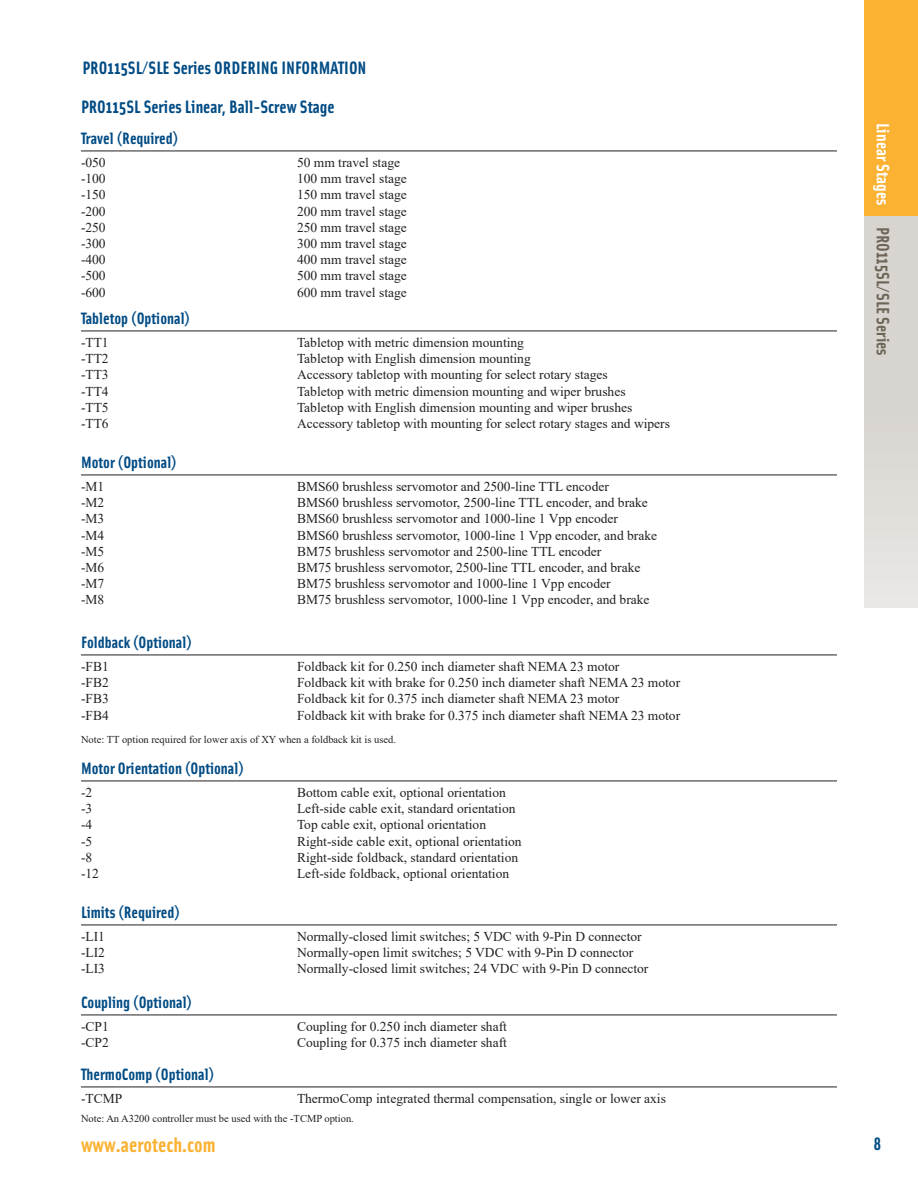
<style>
.page{position:relative;width:918px;height:1188px;background:#fff}
.page>*{position:absolute;margin:0;border:0;box-sizing:border-box;transform-origin:0 0}
.t1{font:700 21px "Solex OT";color:#fbb131}
.Page_Headers{font:700 18px "Solex OT";color:#004b84}
.t2{font:700 18px "Solex OT";color:#6d6658}
.Ordering_Info_Bold{font:700 16.5px "Solex OT";color:#004b84}
.Ordering_Info_Text{font:13.5px "Times New Roman";color:#231f20}
.Ordering_Info_Notes{font:10.5px "Times New Roman";color:#231f20}
.s1{color:#fff}
</style>
<div class="page">
<div style="left:864px;top:216px;width:54px;height:391px;background:linear-gradient(to bottom,#d3cfc9,#e6e3e0)"></div>
<div style="left:864px;top:0;width:54px;height:216px;background:#fbb131"></div>
<hr style="left:81px;top:151px;width:756px;height:1px;background:#231f20">
<hr style="left:81px;top:331px;width:756px;height:1px;background:#231f20">
<hr style="left:81px;top:475px;width:756px;height:1px;background:#231f20">
<hr style="left:81px;top:655px;width:756px;height:1px;background:#231f20">
<hr style="left:81px;top:781px;width:756px;height:1px;background:#231f20">
<hr style="left:81px;top:925px;width:756px;height:1px;background:#231f20">
<hr style="left:81px;top:1015px;width:756px;height:1px;background:#231f20">
<hr style="left:81px;top:1087px;width:756px;height:1px;background:#231f20">
<p class="Page_Headers" style="left:82px;top:56px;width:286px">PRO115SL/SLE Series ORDERING INFORMATION</p>
<p class="Page_Headers" style="left:81px;top:95px;width:255px">PRO115SL Series Linear, Ball-Screw Stage</p>
<p class="Ordering_Info_Bold" style="left:81px;top:128px;width:99px">Travel (Required)</p>
<p class="Ordering_Info_Text" style="left:81px;top:153px;width:26px">-050</p>
<p class="Ordering_Info_Text" style="left:297px;top:153px;width:105px">50 mm travel stage</p>
<p class="Ordering_Info_Text" style="left:81px;top:169px;width:26px">-100</p>
<p class="Ordering_Info_Text" style="left:297px;top:169px;width:111px">100 mm travel stage</p>
<p class="Ordering_Info_Text" style="left:81px;top:185px;width:26px">-150</p>
<p class="Ordering_Info_Text" style="left:297px;top:185px;width:111px">150 mm travel stage</p>
<p class="Ordering_Info_Text" style="left:81px;top:202px;width:26px">-200</p>
<p class="Ordering_Info_Text" style="left:297px;top:202px;width:111px">200 mm travel stage</p>
<p class="Ordering_Info_Text" style="left:81px;top:218px;width:26px">-250</p>
<p class="Ordering_Info_Text" style="left:297px;top:218px;width:111px">250 mm travel stage</p>
<p class="Ordering_Info_Text" style="left:81px;top:234px;width:26px">-300</p>
<p class="Ordering_Info_Text" style="left:297px;top:234px;width:111px">300 mm travel stage</p>
<p class="Ordering_Info_Text" style="left:81px;top:250px;width:26px">-400</p>
<p class="Ordering_Info_Text" style="left:297px;top:250px;width:111px">400 mm travel stage</p>
<p class="Ordering_Info_Text" style="left:81px;top:266px;width:26px">-500</p>
<p class="Ordering_Info_Text" style="left:297px;top:266px;width:111px">500 mm travel stage</p>
<p class="Ordering_Info_Text" style="left:81px;top:283px;width:26px">-600</p>
<p class="Ordering_Info_Text" style="left:297px;top:283px;width:111px">600 mm travel stage</p>
<p class="Ordering_Info_Bold" style="left:81px;top:308px;width:111px">Tabletop (Optional)</p>
<p class="Ordering_Info_Text" style="left:81px;top:333px;width:29px">-TT1</p>
<p class="Ordering_Info_Text" style="left:297px;top:333px;width:229px">Tabletop with metric dimension mounting</p>
<p class="Ordering_Info_Text" style="left:81px;top:349px;width:29px">-TT2</p>
<p class="Ordering_Info_Text" style="left:297px;top:349px;width:235px">Tabletop with English dimension mounting</p>
<p class="Ordering_Info_Text" style="left:81px;top:365px;width:29px">-TT3</p>
<p class="Ordering_Info_Text" style="left:297px;top:365px;width:312px">Accessory tabletop with mounting for select rotary stages</p>
<p class="Ordering_Info_Text" style="left:81px;top:382px;width:29px">-TT4</p>
<p class="Ordering_Info_Text" style="left:297px;top:382px;width:330px">Tabletop with metric dimension mounting and wiper brushes</p>
<p class="Ordering_Info_Text" style="left:81px;top:398px;width:29px">-TT5</p>
<p class="Ordering_Info_Text" style="left:297px;top:398px;width:337px">Tabletop with English dimension mounting and wiper brushes</p>
<p class="Ordering_Info_Text" style="left:81px;top:414px;width:29px">-TT6</p>
<p class="Ordering_Info_Text" style="left:297px;top:414px;width:375px">Accessory tabletop with mounting for select rotary stages and wipers</p>
<p class="Ordering_Info_Bold" style="left:81px;top:452px;width:97px">Motor (Optional)</p>
<p class="Ordering_Info_Text" style="left:81px;top:477px;width:25px">-M1</p>
<p class="Ordering_Info_Text" style="left:297px;top:477px;width:313px">BMS60 brushless servomotor and 2500-line TTL encoder</p>
<p class="Ordering_Info_Text" style="left:81px;top:493px;width:25px">-M2</p>
<p class="Ordering_Info_Text" style="left:297px;top:493px;width:352px">BMS60 brushless servomotor, 2500-line TTL encoder, and brake</p>
<p class="Ordering_Info_Text" style="left:81px;top:509px;width:25px">-M3</p>
<p class="Ordering_Info_Text" style="left:297px;top:509px;width:323px">BMS60 brushless servomotor and 1000-line 1 Vpp encoder</p>
<p class="Ordering_Info_Text" style="left:81px;top:526px;width:25px">-M4</p>
<p class="Ordering_Info_Text" style="left:297px;top:526px;width:362px">BMS60 brushless servomotor, 1000-line 1 Vpp encoder, and brake</p>
<p class="Ordering_Info_Text" style="left:81px;top:542px;width:25px">-M5</p>
<p class="Ordering_Info_Text" style="left:297px;top:542px;width:306px">BM75 brushless servomotor and 2500-line TTL encoder</p>
<p class="Ordering_Info_Text" style="left:81px;top:558px;width:25px">-M6</p>
<p class="Ordering_Info_Text" style="left:297px;top:558px;width:345px">BM75 brushless servomotor, 2500-line TTL encoder, and brake</p>
<p class="Ordering_Info_Text" style="left:81px;top:574px;width:25px">-M7</p>
<p class="Ordering_Info_Text" style="left:297px;top:574px;width:315px">BM75 brushless servomotor and 1000-line 1 Vpp encoder</p>
<p class="Ordering_Info_Text" style="left:81px;top:590px;width:25px">-M8</p>
<p class="Ordering_Info_Text" style="left:297px;top:590px;width:354px">BM75 brushless servomotor, 1000-line 1 Vpp encoder, and brake</p>
<p class="Ordering_Info_Bold" style="left:81px;top:632px;width:112px">Foldback (Optional)</p>
<p class="Ordering_Info_Text" style="left:81px;top:657px;width:29px">-FB1</p>
<p class="Ordering_Info_Text" style="left:297px;top:657px;width:324px">Foldback kit for 0.250 inch diameter shaft NEMA 23 motor</p>
<p class="Ordering_Info_Text" style="left:81px;top:673px;width:29px">-FB2</p>
<p class="Ordering_Info_Text" style="left:297px;top:673px;width:385px">Foldback kit with brake for 0.250 inch diameter shaft NEMA 23 motor</p>
<p class="Ordering_Info_Text" style="left:81px;top:689px;width:29px">-FB3</p>
<p class="Ordering_Info_Text" style="left:297px;top:689px;width:324px">Foldback kit for 0.375 inch diameter shaft NEMA 23 motor</p>
<p class="Ordering_Info_Text" style="left:81px;top:706px;width:29px">-FB4</p>
<p class="Ordering_Info_Text" style="left:297px;top:706px;width:385px">Foldback kit with brake for 0.375 inch diameter shaft NEMA 23 motor</p>
<p class="Ordering_Info_Notes" style="left:81px;top:732px;width:317px">Note: TT option required for lower axis of XY when a foldback kit is used.</p>
<p class="Ordering_Info_Bold" style="left:81px;top:758px;width:164px">Motor Orientation (Optional)</p>
<p class="Ordering_Info_Text" style="left:81px;top:783px;width:13px">-2</p>
<p class="Ordering_Info_Text" style="left:297px;top:783px;width:210px">Bottom cable exit, optional orientation</p>
<p class="Ordering_Info_Text" style="left:81px;top:799px;width:13px">-3</p>
<p class="Ordering_Info_Text" style="left:297px;top:799px;width:220px">Left-side cable exit, standard orientation</p>
<p class="Ordering_Info_Text" style="left:81px;top:815px;width:13px">-4</p>
<p class="Ordering_Info_Text" style="left:297px;top:815px;width:191px">Top cable exit, optional orientation</p>
<p class="Ordering_Info_Text" style="left:81px;top:832px;width:13px">-5</p>
<p class="Ordering_Info_Text" style="left:297px;top:832px;width:226px">Right-side cable exit, optional orientation</p>
<p class="Ordering_Info_Text" style="left:81px;top:848px;width:13px">-8</p>
<p class="Ordering_Info_Text" style="left:297px;top:848px;width:223px">Right-side foldback, standard orientation</p>
<p class="Ordering_Info_Text" style="left:81px;top:864px;width:19px">-12</p>
<p class="Ordering_Info_Text" style="left:297px;top:864px;width:214px">Left-side foldback, optional orientation</p>
<p class="Ordering_Info_Bold" style="left:81px;top:902px;width:100px">Limits (Required)</p>
<p class="Ordering_Info_Text" style="left:81px;top:927px;width:25px">-LI1</p>
<p class="Ordering_Info_Text" style="left:297px;top:927px;width:346px">Normally-closed limit switches; 5 VDC with 9-Pin D connector</p>
<p class="Ordering_Info_Text" style="left:81px;top:943px;width:25px">-LI2</p>
<p class="Ordering_Info_Text" style="left:297px;top:943px;width:338px">Normally-open limit switches; 5 VDC with 9-Pin D connector</p>
<p class="Ordering_Info_Text" style="left:81px;top:959px;width:25px">-LI3</p>
<p class="Ordering_Info_Text" style="left:297px;top:959px;width:353px">Normally-closed limit switches; 24 VDC with 9-Pin D connector</p>
<p class="Ordering_Info_Bold" style="left:81px;top:992px;width:113px">Coupling (Optional)</p>
<p class="Ordering_Info_Text" style="left:81px;top:1017px;width:29px">-CP1</p>
<p class="Ordering_Info_Text" style="left:297px;top:1017px;width:211px">Coupling for 0.250 inch diameter shaft</p>
<p class="Ordering_Info_Text" style="left:81px;top:1033px;width:29px">-CP2</p>
<p class="Ordering_Info_Text" style="left:297px;top:1033px;width:211px">Coupling for 0.375 inch diameter shaft</p>
<p class="Ordering_Info_Bold" style="left:81px;top:1064px;width:135px">ThermoComp (Optional)</p>
<p class="Ordering_Info_Text" style="left:81px;top:1089px;width:43px">-TCMP</p>
<p class="Ordering_Info_Text" style="left:297px;top:1089px;width:370px">ThermoComp integrated thermal compensation, single or lower axis</p>
<p class="Ordering_Info_Notes" style="left:81px;top:1111px;width:274px">Note: An A3200 controller must be used with the -TCMP option.</p>
<h2 class="t2" style="left:895px;top:123px;width:234px;rotate:90deg"><span class="s1">Linear Stages</span> PRO115SL/SLE Series</h2>
<h1 class="t1" style="left:81px;top:1131px;width:136px">www.aerotech.com</h1>
<h2 class="Page_Headers" style="left:873px;top:1132px;width:9px">8</h2>
</div>
